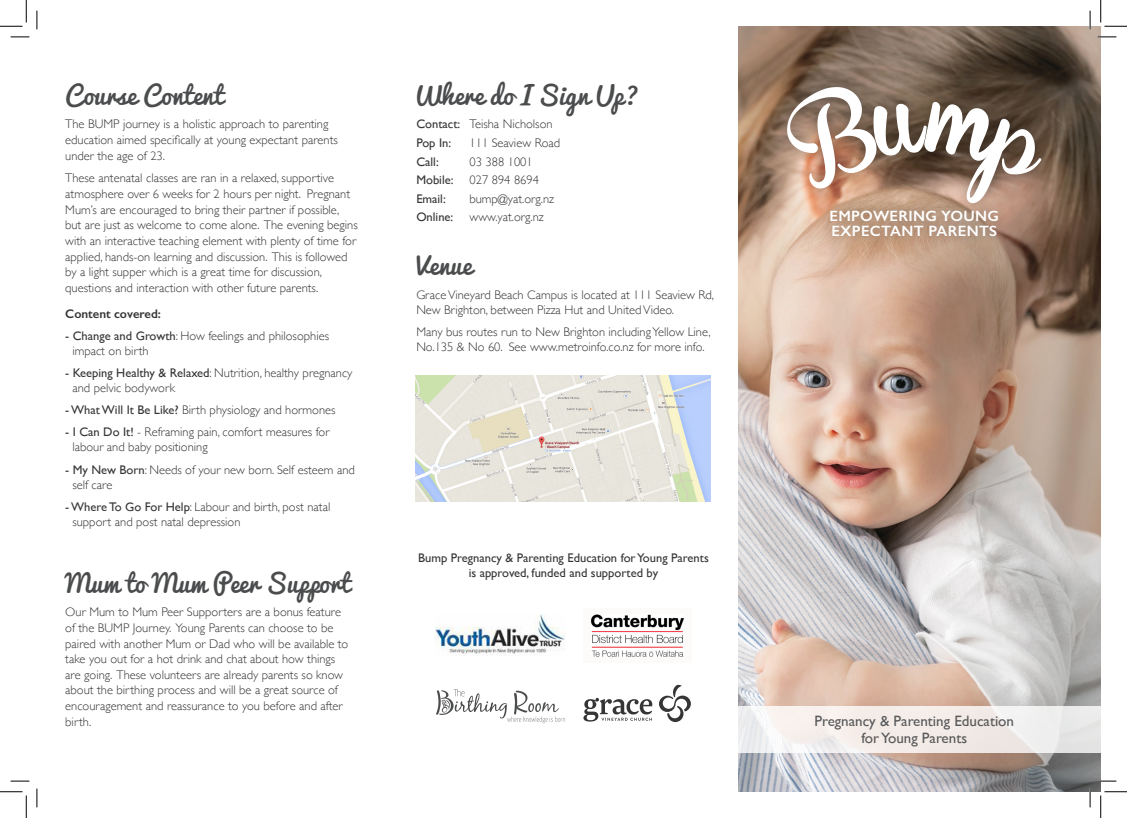
<style>
.page{position:relative;width:1127px;height:818px;background:#fff}
.page>*{position:absolute;margin:0;border:0;box-sizing:border-box;transform-origin:0 0}
.t1{font:25px "Pacifico";color:#4b4c4d}
.t2{font:15px/17.5px "Gill Sans";color:#57585a;text-align:center}
.t3{font:600 15px "Gill Sans";letter-spacing:.02em;color:#fff}
.t4{font:300 12.5px/15.6px "Gill Sans";color:#363536}
.t5{font:12.5px/15px "Gill Sans";color:#363536;text-align:center}
.t6{font:600 12.5px "Gill Sans";color:#363536}
.s1{font-weight:400}
</style>
<div class="page">
<img style="left:738px;top:26px;width:362px;height:766px">
<svg style="left:738px;top:706px;width:362px;height:46px;fill:#f3ece9"></svg>
<img style="left:590px;top:614px;width:95px;height:43px">
<img style="left:435px;top:614px;width:130px;height:42px">
<img style="left:415px;top:376px;width:295px;height:125px">
<svg style="left:583px;top:698px;width:69px;height:23px"></svg>
<svg style="left:659px;top:685px;width:31px;height:37px"></svg>
<svg style="left:436px;top:689px;width:129px;height:34px"></svg>
<div style="left:774px;top:74px;width:278px;height:142px;background:#231f20;opacity:.4"></div>
<svg style="left:786px;top:87px;width:255px;height:116px"></svg>
<div style="left:818px;top:198px;width:190px;height:50px;background:#231f20;opacity:.4"></div>
<svg style="left:11px;top:36px;width:18px;height:2px"></svg>
<svg style="left:1097px;top:36px;width:18px;height:2px"></svg>
<svg style="left:11px;top:780px;width:18px;height:2px"></svg>
<svg style="left:1097px;top:780px;width:18px;height:2px"></svg>
<svg style="left:36px;top:11px;width:2px;height:18px"></svg>
<svg style="left:36px;top:788px;width:2px;height:19px"></svg>
<svg style="left:1088px;top:11px;width:2px;height:18px"></svg>
<svg style="left:1088px;top:788px;width:2px;height:19px"></svg>
<svg style="left:0;top:0;width:27px;height:27px"></svg>
<svg style="left:0;top:791px;width:27px;height:27px"></svg>
<svg style="left:1100px;top:0;width:26px;height:27px"></svg>
<svg style="left:1100px;top:791px;width:26px;height:27px"></svg>
<p class="t1" style="left:65px;top:73px;width:159px">Course Content</p>
<p class="t1" style="left:412px;top:73px;width:228px">Where do I Sign Up?</p>
<p class="t4" style="left:65px;top:116px;width:274px">The BUMP journey is a holistic approach to parenting education aimed specifically at young expectant parents under the age of 23.</p>
<p class="t4" style="left:65px;top:170px;width:294px">These antenatal classes are ran in a relaxed, supportive atmosphere over 6 weeks for 2 hours per night. Pregnant Mum’s are encouraged to bring their partner if possible, but are just as welcome to come alone. The evening begins with an interactive teaching element with plenty of time for applied, hands-on learning and discussion. This is followed by a light supper which is a great time for discussion, questions and interaction with other future parents.</p>
<p class="t6" style="left:65px;top:306px;width:97px">Content covered:</p>
<p class="t4" style="left:72px;top:328px;width:258px;line-height:15px;text-indent:-7px"><span class="s1">- Change and Growth</span>: How feelings and philosophies impact on birth</p>
<p class="t4" style="left:72px;top:365px;width:281px;line-height:15px;text-indent:-7px"><span class="s1">- Keeping Healthy &amp; Relaxed</span>: Nutrition, healthy pregnancy and pelvic bodywork</p>
<p class="t4" style="left:65px;top:402px;width:272px"><span class="s1">- What Will It Be Like?</span> Birth physiology and hormones</p>
<p class="t4" style="left:72px;top:424px;width:259px;line-height:15px;text-indent:-7px"><span class="s1">- I Can Do It!</span> - Reframing pain, comfort measures for labour and baby positioning</p>
<p class="t4" style="left:72px;top:461px;width:284px;line-height:15px;text-indent:-7px"><span class="s1">- My New Born</span>: Needs of your new born. Self esteem and self care</p>
<p class="t4" style="left:72px;top:498px;width:259px;text-indent:-7px"><span class="s1">- Where To Go For Help</span>: Labour and birth, post natal support and post natal depression</p>
<p class="t1" style="left:65px;top:561px;width:286px">Mum to Mum Peer Support</p>
<p class="t4" style="left:65px;top:604px;width:284px">Our Mum to Mum Peer Supporters are a bonus feature of the BUMP Journey. Young Parents can choose to be paired with another Mum or Dad who will be available to take you out for a hot drink and chat about how things are going. These volunteers are already parents so know about the birthing process and will be a great source of encouragement and reassurance to you before and after birth.</p>
<p class="t4" style="left:416px;top:116px;width:138px"><span class="s1">Contact:</span> Teisha Nicholson</p>
<p class="t5" style="left:416px;top:135px;width:36px">Pop In:</p>
<p class="t4" style="left:469px;top:135px;width:92px">111 Seaview Road</p>
<p class="t5" style="left:416px;top:154px;width:24px">Call:</p>
<p class="t4" style="left:469px;top:153px;width:65px">03 388 1001</p>
<p class="t5" style="left:416px;top:172px;width:39px">Mobile:</p>
<p class="t4" style="left:469px;top:172px;width:71px">027 894 8694</p>
<p class="t5" style="left:416px;top:191px;width:31px">Email:</p>
<p class="t4" style="left:469px;top:190px;width:86px">bump@yat.org.nz</p>
<p class="t5" style="left:416px;top:209px;width:38px">Online:</p>
<p class="t4" style="left:469px;top:209px;width:76px">www.yat.org.nz</p>
<p class="t1" style="left:416px;top:243px;width:57px">Venue</p>
<p class="t4" style="left:416px;top:287px;width:299px;line-height:15px">Grace Vineyard Beach Campus is located at 111 Seaview Rd,<br>New Brighton, between Pizza Hut and United Video.</p>
<p class="t4" style="left:416px;top:324px;width:296px;line-height:15px">Many bus routes run to New Brighton including Yellow Line,<br>No.135 &amp; No 60. See www.metroinfo.co.nz for more info.</p>
<p class="t5" style="left:418px;top:550px;width:292px">Bump Pregnancy &amp; Parenting Education for Young Parents is approved, funded and supported by</p>
<p class="t3" style="left:829px;top:206px;width:171px">EMPOWERING YOUNG</p>
<p class="t3" style="left:831px;top:222px;width:167px">EXPECTANT PARENTS</p>
<p class="t2" style="left:814px;top:712px;width:201px">Pregnancy &amp; Parenting Education for Young Parents</p>
</div>
